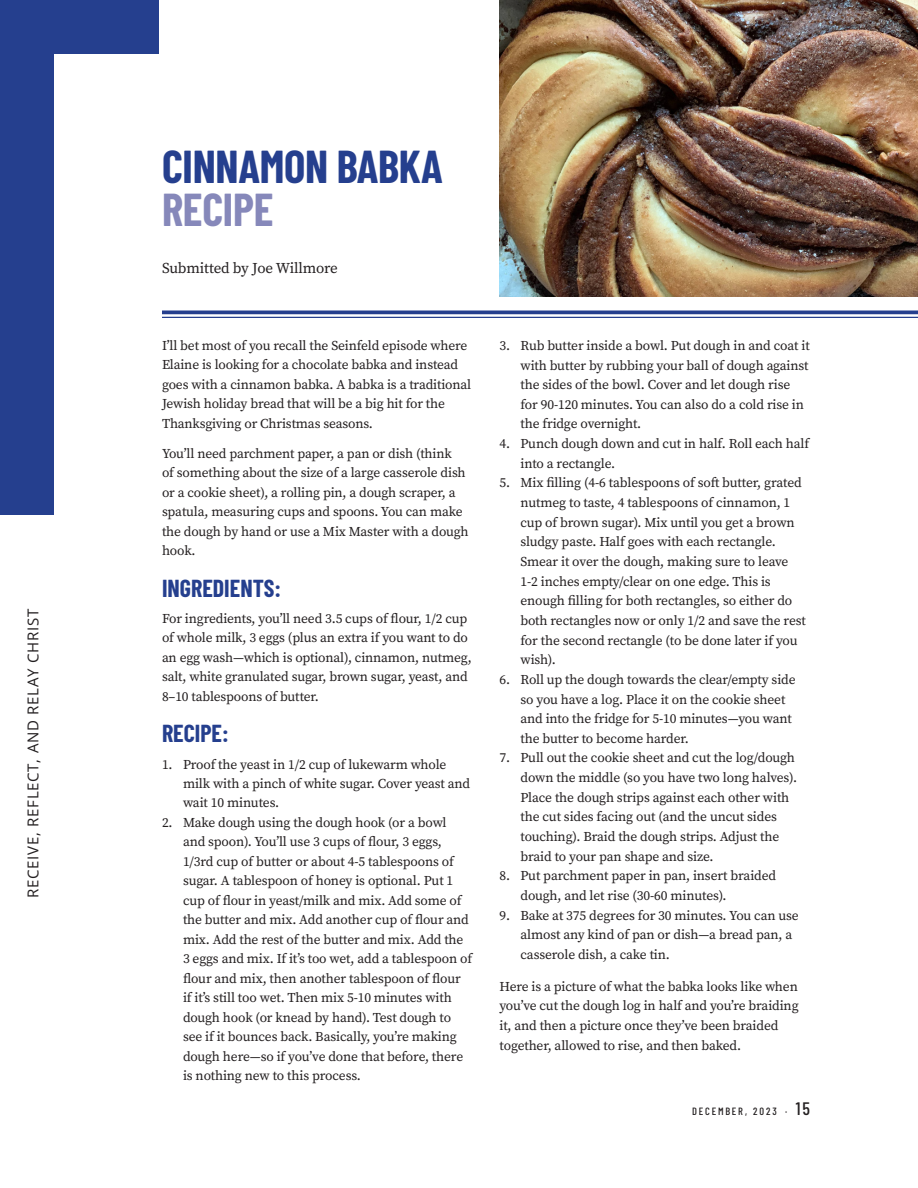
<style>
.page{position:relative;width:918px;height:1188px;background:#fff}
.page>*{position:absolute;margin:0;border:0;box-sizing:border-box;transform-origin:0 0}
.heading-2-28{font:700 45px/42.6px "Barlow Condensed";letter-spacing:-.005em;color:#253f8e}
.heading-2{font:700 24px "Barlow Condensed";color:#253f8e}
.t1{font:15px "Open Sans";letter-spacing:.05em;color:#231f20}
.body{font:15px "Source Serif Pro";letter-spacing:-.01em;color:#231f20}
.body-2{font:13.5px/19.5px "Source Serif Pro";letter-spacing:-.01em;color:#231f20}
.t2{font:500 10.5px "Barlow Condensed";letter-spacing:.175em;color:#231f20}
.s1{color:#8688ba}
.s2{font-size:18px}
</style>
<div class="page">
<img style="left:500px;top:0;width:418px;height:297px">
<svg style="left:162px;top:310px;width:756px;height:4px;fill:#253f8e"></svg>
<hr style="left:162px;top:317px;width:756px;height:1px;background:#253f8e">
<div style="left:0;top:0;width:54px;height:515px;background:#253f8e"></div>
<div style="left:0;top:0;width:158px;height:54px;background:#253f8e"></div>
<p class="t1" style="left:23px;top:898px;width:291px;rotate:-90deg">RECEIVE, REFLECT, AND RELAY CHRIST</p>
<p class="heading-2-28" style="left:162px;top:143px;width:282px">CINNAMON BABKA<br><span class="s1">RECIPE</span></p>
<p class="body" style="left:162px;top:258px;width:177px">Submitted by Joe Willmore</p>
<p class="body-2" style="left:162px;top:336px;width:311px">I’ll bet most of you recall the Seinfeld episode where Elaine is looking for a chocolate babka and instead goes with a cinnamon babka. A babka is a traditional Jewish holiday bread that will be a big hit for the Thanksgiving or Christmas seasons.</p>
<p class="body-2" style="left:162px;top:444px;width:308px">You’ll need parchment paper, a pan or dish (think<br>of something about the size of a large casserole dish or a cookie sheet), a rolling pin, a dough scraper, a spatula, measuring cups and spoons. You can make the dough by hand or use a Mix Master with a dough hook.</p>
<p class="heading-2" style="left:162px;top:571px;width:121px">INGREDIENTS:</p>
<p class="body-2" style="left:162px;top:609px;width:311px">For ingredients, you’ll need 3.5 cups of flour, 1/2 cup of whole milk, 3 eggs (plus an extra if you want to do an egg wash—which is optional), cinnamon, nutmeg, salt, white granulated sugar, brown sugar, yeast, and 8–10 tablespoons of butter.</p>
<p class="heading-2" style="left:162px;top:717px;width:68px">RECIPE:</p>
<p class="body-2" style="left:183px;top:754px;width:289px;text-indent:-21px">1. Proof the yeast in 1/2 cup of lukewarm whole milk with a pinch of white sugar. Cover yeast and wait 10 minutes.</p>
<p class="body-2" style="left:183px;top:813px;width:291px;text-indent:-21px">2. Make dough using the dough hook (or a bowl and spoon). You’ll use 3 cups of flour, 3 eggs, 1/3rd cup of butter or about 4-5 tablespoons of sugar. A tablespoon of honey is optional. Put 1 cup of flour in yeast/milk and mix. Add some of the butter and mix. Add another cup of flour and mix. Add the rest of the butter and mix. Add the 3 eggs and mix. If it’s too wet, add a tablespoon of flour and mix, then another tablespoon of flour if it’s still too wet. Then mix 5-10 minutes with dough hook (or knead by hand). Test dough to see if it bounces back. Basically, you’re making dough here—so if you’ve done that before, there is nothing new to this process.</p>
<p class="body-2" style="left:520px;top:336px;width:291px;text-indent:-21px">3. Rub butter inside a bowl. Put dough in and coat it with butter by rubbing your ball of dough against the sides of the bowl. Cover and let dough rise for 90-120 minutes. You can also do a cold rise in the fridge overnight.</p>
<p class="body-2" style="left:520px;top:434px;width:290px;text-indent:-21px">4. Punch dough down and cut in half. Roll each half into a rectangle.</p>
<p class="body-2" style="left:520px;top:473px;width:287px;text-indent:-21px">5. Mix filling (4-6 tablespoons of soft butter, grated nutmeg to taste, 4 tablespoons of cinnamon, 1 cup of brown sugar). Mix until you get a brown sludgy paste. Half goes with each rectangle.<br>Smear it over the dough, making sure to leave 1-2 inches empty/clear on one edge. This is enough filling for both rectangles, so either do both rectangles now or only 1/2 and save the rest for the second rectangle (to be done later if you wish).</p>
<p class="body-2" style="left:520px;top:670px;width:277px;text-indent:-21px">6. Roll up the dough towards the clear/empty side so you have a log. Place it on the cookie sheet and into the fridge for 5-10 minutes—you want the butter to become harder.</p>
<p class="body-2" style="left:520px;top:748px;width:278px;text-indent:-21px">7. Pull out the cookie sheet and cut the log/dough down the middle (so you have two long halves).<br>Place the dough strips against each other with the cut sides facing out (and the uncut sides touching). Braid the dough strips. Adjust the braid to your pan shape and size.</p>
<p class="body-2" style="left:520px;top:866px;width:257px;text-indent:-21px">8. Put parchment paper in pan, insert braided dough, and let rise (30-60 minutes).</p>
<p class="body-2" style="left:520px;top:905px;width:280px;text-indent:-21px">9. Bake at 375 degrees for 30 minutes. You can use almost any kind of pan or dish—a bread pan, a casserole dish, a cake tin.</p>
<p class="body-2" style="left:500px;top:976px;width:301px">Here is a picture of what the babka looks like when you’ve cut the dough log in half and you’re braiding it, and then a picture once they’ve been braided together, allowed to rise, and then baked.</p>
<p class="t2" style="left:692px;top:1104px;width:119px">DECEMBER, 2023 · <span class="s2">15</span></p>
</div>
